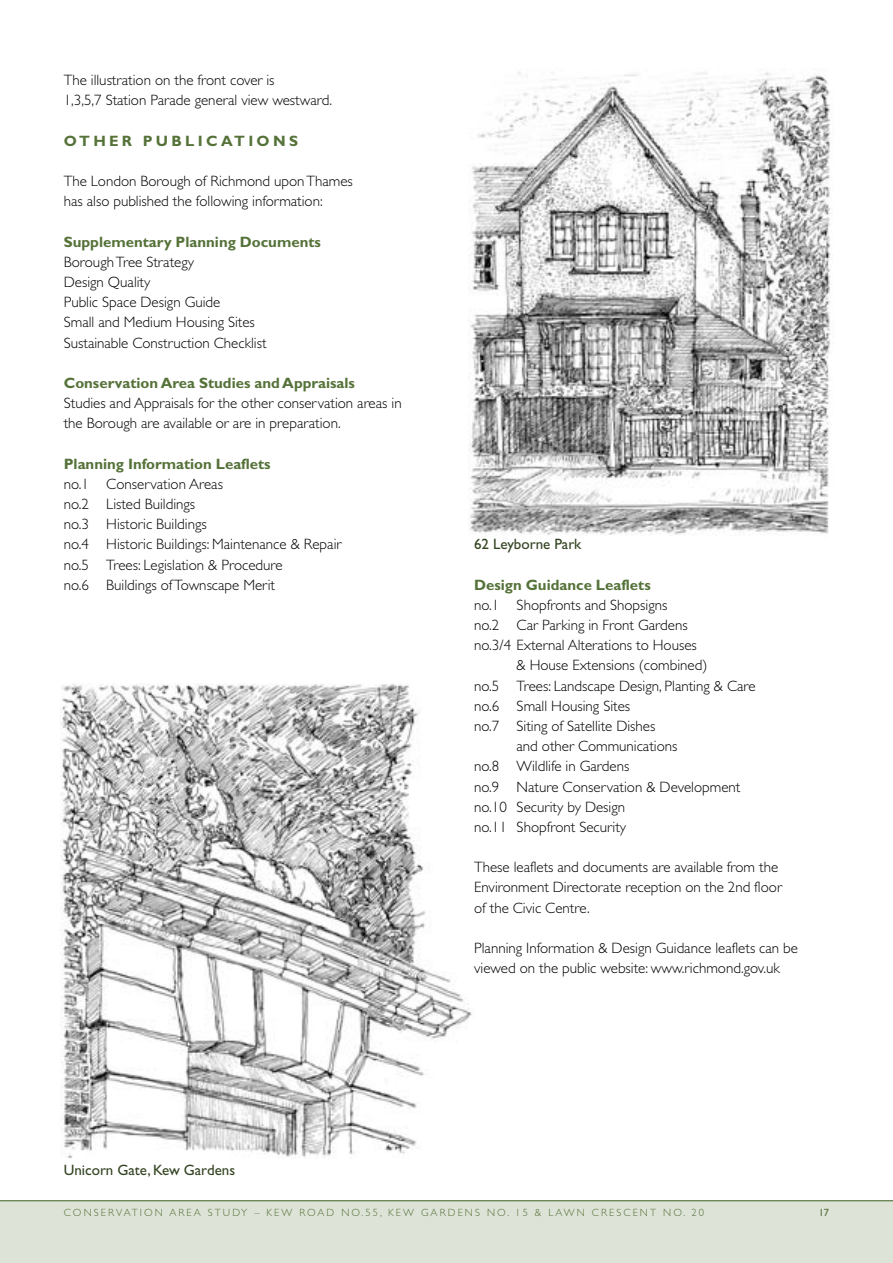
<style>
.page{position:relative;width:893px;height:1263px;background:#fff}
.page>*{position:absolute;margin:0;border:0;box-sizing:border-box;transform-origin:0 0}
.t1{font:300 15px/20.1px "Gill Sans";color:#000}
.t2{font:700 15px "Gill Sans";color:#557239}
.t3{font:15px "Gill Sans";color:#342}
.t4{font:700 15px "Gill Sans";letter-spacing:.22em;color:#557239}
.t5{font:300 10.5px "Gill Sans";letter-spacing:.2em;color:#557239}
.t6{font:10.5px "Gill Sans";color:#557239}
</style>
<div class="page">
<img style="left:61px;top:683px;width:411px;height:475px">
<img style="left:468px;top:72px;width:363px;height:463px">
<div style="left:0;top:1200px;width:892px;height:63px;background:#dde3d7"></div>
<hr style="left:0;top:1200px;width:892px;height:1px;background:#557239">
<p class="t1" style="left:64px;top:72px;width:270px">The illustration on the front cover is<br>1,3,5,7 Station Parade general view westward.</p>
<p class="t4" style="left:64px;top:136px;width:236px">OTHER PUBLICATIONS</p>
<p class="t1" style="left:64px;top:173px;width:291px">The London Borough of Richmond upon Thames has also published the following information:</p>
<p class="t2" style="left:64px;top:236px;width:259px">Supplementary Planning Documents</p>
<p class="t1" style="left:64px;top:253px;width:204px">Borough Tree Strategy<br>Design Quality<br>Public Space Design Guide<br>Small and Medium Housing Sites<br>Sustainable Construction Checklist</p>
<p class="t2" style="left:64px;top:378px;width:293px">Conservation Area Studies and Appraisals</p>
<p class="t1" style="left:64px;top:395px;width:339px">Studies and Appraisals for the other conservation areas in the Borough are available or are in preparation.</p>
<p class="t2" style="left:64px;top:458px;width:208px">Planning Information Leaflets</p>
<p class="t1" style="left:64px;top:475px;width:27px">no.1</p>
<p class="t1" style="left:106px;top:475px;width:118px">Conservation Areas</p>
<p class="t1" style="left:64px;top:496px;width:27px">no.2</p>
<p class="t1" style="left:106px;top:496px;width:90px">Listed Buildings</p>
<p class="t1" style="left:64px;top:516px;width:27px">no.3</p>
<p class="t1" style="left:106px;top:516px;width:102px">Historic Buildings</p>
<p class="t1" style="left:64px;top:536px;width:27px">no.4</p>
<p class="t1" style="left:106px;top:536px;width:237px">Historic Buildings: Maintenance &amp; Repair</p>
<p class="t1" style="left:64px;top:556px;width:27px">no.5</p>
<p class="t1" style="left:106px;top:556px;width:178px">Trees: Legislation &amp; Procedure</p>
<p class="t1" style="left:64px;top:576px;width:27px">no.6</p>
<p class="t1" style="left:106px;top:576px;width:170px">Buildings of Townscape Merit</p>
<p class="t3" style="left:474px;top:539px;width:109px">62 Leyborne Park</p>
<p class="t2" style="left:474px;top:579px;width:178px">Design Guidance Leaflets</p>
<p class="t1" style="left:474px;top:596px;width:224px">no.1 Shopfronts and Shopsigns<br>no.2 Car Parking in Front Gardens no.3/4 External Alterations to Houses</p>
<p class="t1" style="left:474px;top:657px;width:283px;text-indent:42px">&amp; House Extensions (combined)<br>no.5 Trees: Landscape Design, Planting &amp; Care no.6 Small Housing Sites<br>no.7 Siting of Satellite Dishes</p>
<p class="t1" style="left:474px;top:738px;width:268px;text-indent:42px">and other Communications<br>no.8 Wildlife in Gardens<br>no.9 Nature Conservation &amp; Development no.10 Security by Design<br>no.11 Shopfront Security</p>
<p class="t1" style="left:474px;top:859px;width:309px">These leaflets and documents are available from the<br>Environment Directorate reception on the 2nd floor of the Civic Centre.</p>
<p class="t1" style="left:474px;top:939px;width:325px">Planning Information &amp; Design Guidance leaflets can be viewed on the public website: www.richmond.gov.uk</p>
<p class="t3" style="left:64px;top:1165px;width:173px">Unicorn Gate, Kew Gardens</p>
<p class="t5" style="left:64px;top:1208px;width:642px">CONSER V ATION AREA STUDY – KEW R O AD NO .55, KEW GARDENS NO . 15 &amp; LA WN CRESCENT NO . 20</p>
<p class="t6" style="left:819px;top:1208px;width:12px">17</p>
</div>
